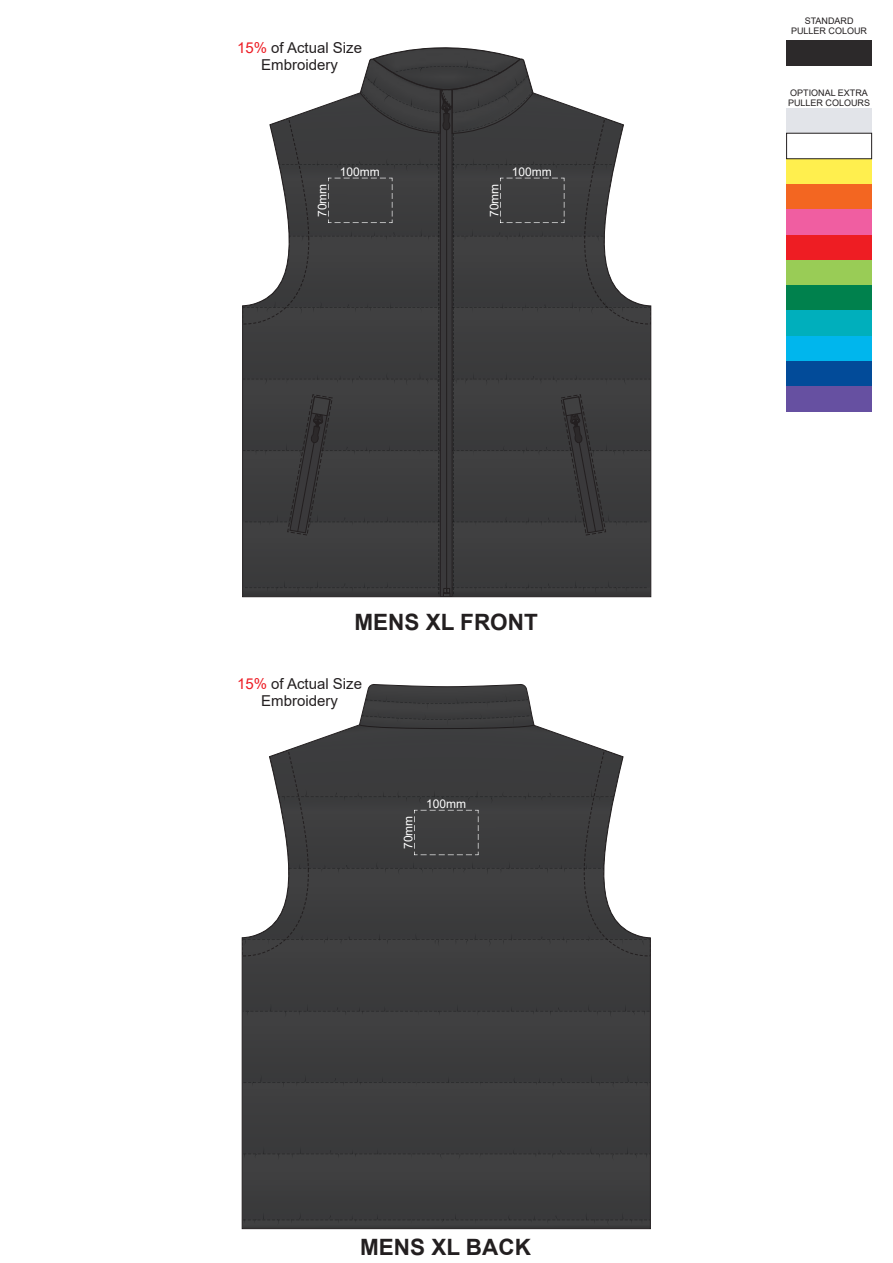
<style>
.page{position:relative;width:893px;height:1263px;background:#fff}
.page>*{position:absolute;margin:0;border:0;box-sizing:border-box;transform-origin:0 0}
.t1{font:700 22.5px "Arial";color:#231f20}
.t2{font:15px/16.8px "Arial";color:#231f20;text-align:center}
.t3{font:12px "Arial";color:#fff}
.t4{font:9px/10.1px "Arial";color:#231f20}
.s1{color:#ed1c24}
</style>
<div class="page">
<svg style="left:243px;top:47px;width:408px;height:550px;background:#555556"></svg>
<svg style="left:242px;top:684px;width:409px;height:545px;background:#555556"></svg>
<div style="left:414px;top:810px;width:64px;height:45px;background:#3d3d3e"></div>
<div style="left:787px;top:108px;width:85px;height:26px;background:#e2e4e9"></div>
<div style="left:787px;top:40px;width:85px;height:26px;background:#2c292a"></div>
<div style="left:787px;top:260px;width:85px;height:25px;background:#99cc56"></div>
<div style="left:787px;top:285px;width:85px;height:26px;background:#00814d"></div>
<div style="left:787px;top:336px;width:85px;height:25px;background:#00b6ed"></div>
<div style="left:787px;top:311px;width:85px;height:25px;background:#00afbc"></div>
<div style="left:787px;top:184px;width:85px;height:25px;background:#f36621"></div>
<div style="left:787px;top:234px;width:85px;height:26px;background:#ee1d23"></div>
<div style="left:787px;top:209px;width:85px;height:26px;background:#f05ea1"></div>
<div style="left:787px;top:158px;width:85px;height:26px;background:#ffef4e"></div>
<div style="left:787px;top:361px;width:85px;height:26px;background:#024b99"></div>
<div style="left:787px;top:387px;width:85px;height:25px;background:#6650a1"></div>
<div style="left:786px;top:133px;width:86px;height:26px;background:#fff;border:1px solid #231f20"></div>
<p class="t2" style="left:237px;top:39px;width:127px"><span class="s1">15%</span> of Actual Size<br>Embroidery</p>
<p class="t3" style="left:314px;top:217px;width:35px;rotate:-90deg">70mm</p>
<p class="t3" style="left:340px;top:164px;width:42px">100mm</p>
<p class="t3" style="left:486px;top:217px;width:35px;rotate:-90deg">70mm</p>
<p class="t3" style="left:512px;top:164px;width:42px">100mm</p>
<h1 class="t1" style="left:354px;top:606px;width:185px">MENS XL FRONT</h1>
<p class="t2" style="left:237px;top:675px;width:127px"><span class="s1">15%</span> of Actual Size<br>Embroidery</p>
<p class="t3" style="left:400px;top:849px;width:35px;rotate:-90deg">70mm</p>
<p class="t3" style="left:426px;top:796px;width:42px">100mm</p>
<h1 class="t1" style="left:360px;top:1231px;width:172px">MENS XL BACK</h1>
<p class="t4" style="left:791px;top:16px;width:78px;text-align:center">STANDARD<br>PULLER COLOUR</p>
<p class="t4" style="left:788px;top:87px;width:84px">OPTIONAL EXTRA<br>PULLER COLOURS</p>
</div>
